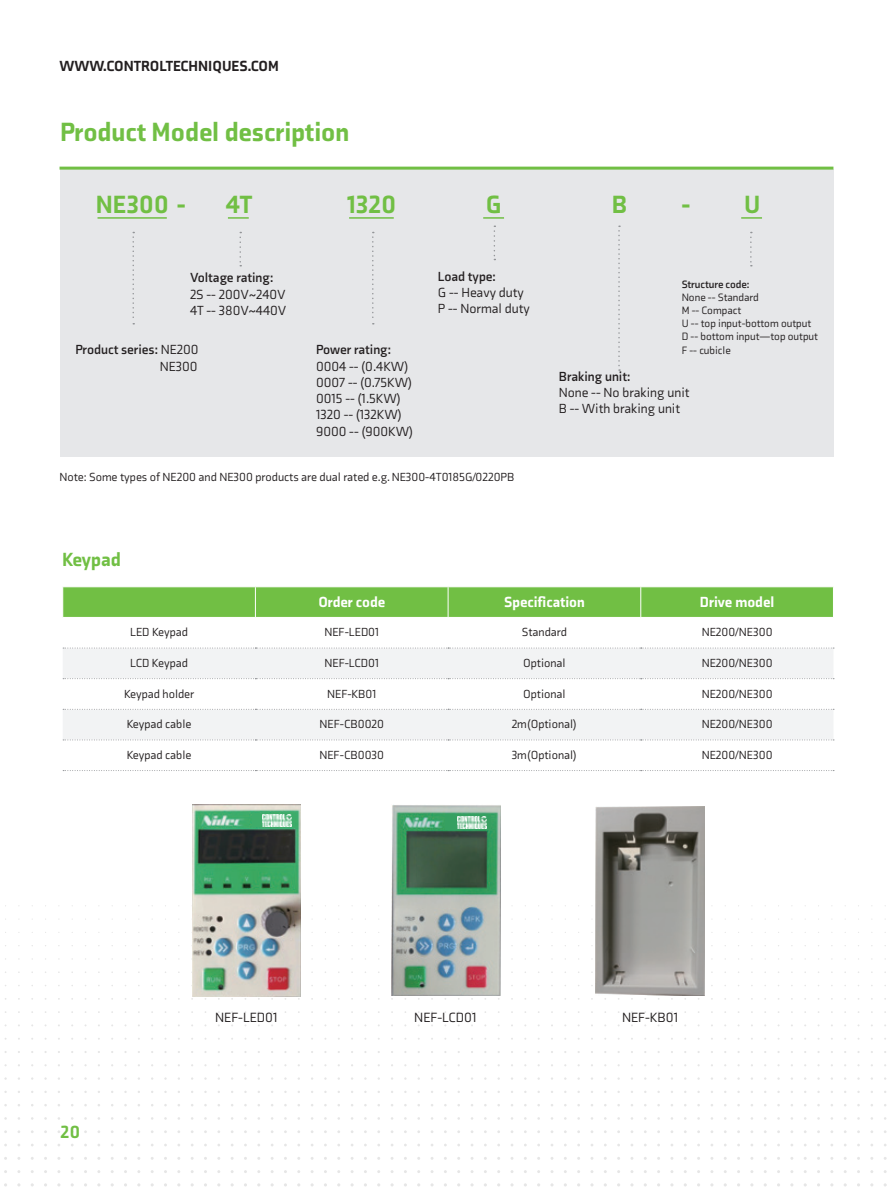
<style>
.page{position:relative;width:893px;height:1191px;background:#fff}
.page>*{position:absolute;margin:0;border:0;box-sizing:border-box;transform-origin:0 0}
._18pt{font:900 27px "Axia";color:#71bf44}
._12_BW_heading{font:900 25.5px "Axia";letter-spacing:.015em;color:#71bf44}
._11pt{font:900 19.5px "Axia";color:#71bf44}
.t1{font:900 18px "Axia";color:#71bf44}
.t2{font:900 15px "Axia";color:#fff}
.t3{font:900 15px "Axia";color:#231f20}
.t4{font:13.65px "Axia";color:#231f20}
.t5{font:13.5px "Axia";color:#231f20}
._9pt_M{font:700 13.5px "Axia";color:#231f20}
._8pt{font:12px "Axia";color:#231f20}
.t6{font:10.95px "Axia";color:#231f20}
.t7{font:700 10.95px "Axia";color:#231f20}
.s1{font-weight:400}
</style>
<div class="page">
<div style="left:60px;top:170px;width:773px;height:287px;background:#e6e7e9"></div>
<hr style="left:60px;top:167px;width:773px;height:3px;background:#71bf44">
<hr style="left:98px;top:217px;width:69px;height:2px;background:#71bf44">
<hr style="left:228px;top:217px;width:21px;height:2px;background:#71bf44">
<hr style="left:483px;top:217px;width:21px;height:2px;background:#71bf44">
<hr style="left:741px;top:217px;width:21px;height:2px;background:#71bf44">
<hr style="left:349px;top:217px;width:45px;height:2px;background:#71bf44">
<svg style="left:132px;top:232px;width:2px;height:92px"></svg>
<svg style="left:239px;top:232px;width:2px;height:34px"></svg>
<svg style="left:372px;top:232px;width:2px;height:92px"></svg>
<svg style="left:494px;top:225px;width:1px;height:35px"></svg>
<svg style="left:618px;top:225px;width:2px;height:146px"></svg>
<svg style="left:750px;top:232px;width:2px;height:34px"></svg>
<svg style="left:63px;top:587px;width:770px;height:30px;background:#72bf46"></svg>
<svg style="left:63px;top:648px;width:770px;height:91px;fill:#f2f3f4"></svg>
<hr style="left:63px;top:678px;width:192px;height:1px;background:#fff">
<hr style="left:255px;top:678px;width:193px;height:1px;background:#fff">
<hr style="left:448px;top:678px;width:193px;height:1px;background:#fff">
<hr style="left:641px;top:678px;width:192px;height:1px;background:#fff">
<hr style="left:63px;top:709px;width:192px;height:1px;background:#fff">
<hr style="left:255px;top:709px;width:193px;height:1px;background:#fff">
<hr style="left:448px;top:709px;width:193px;height:1px;background:#fff">
<hr style="left:641px;top:709px;width:192px;height:1px;background:#fff">
<svg style="left:63px;top:647px;width:191px;height:1px"></svg>
<svg style="left:63px;top:678px;width:191px;height:1px"></svg>
<svg style="left:255px;top:647px;width:192px;height:1px"></svg>
<svg style="left:255px;top:678px;width:192px;height:1px"></svg>
<svg style="left:448px;top:647px;width:192px;height:1px"></svg>
<svg style="left:448px;top:678px;width:192px;height:1px"></svg>
<svg style="left:641px;top:647px;width:191px;height:1px"></svg>
<svg style="left:641px;top:678px;width:191px;height:1px"></svg>
<svg style="left:63px;top:709px;width:191px;height:1px"></svg>
<svg style="left:255px;top:709px;width:192px;height:1px"></svg>
<svg style="left:448px;top:709px;width:192px;height:1px"></svg>
<svg style="left:641px;top:709px;width:191px;height:1px"></svg>
<svg style="left:63px;top:739px;width:191px;height:1px"></svg>
<svg style="left:255px;top:739px;width:192px;height:1px"></svg>
<svg style="left:448px;top:739px;width:192px;height:1px"></svg>
<svg style="left:641px;top:739px;width:191px;height:1px"></svg>
<svg style="left:63px;top:770px;width:191px;height:1px"></svg>
<svg style="left:255px;top:770px;width:192px;height:1px"></svg>
<svg style="left:448px;top:770px;width:192px;height:1px"></svg>
<svg style="left:641px;top:770px;width:191px;height:1px"></svg>
<hr style="left:255px;top:587px;width:1px;height:30px;background:#fff">
<hr style="left:448px;top:587px;width:1px;height:30px;background:#fff">
<hr style="left:640px;top:587px;width:1px;height:30px;background:#fff">
<img style="left:595px;top:806px;width:110px;height:189px">
<img style="left:192px;top:805px;width:109px;height:191px">
<div style="left:252px;top:813px;width:42px;height:14px;background:#3eac6a"></div>
<img style="left:263px;top:814px;width:29px;height:12px">
<img style="left:391px;top:805px;width:109px;height:190px">
<svg style="left:445px;top:814px;width:46px;height:16px"></svg>
<img style="left:457px;top:816px;width:29px;height:12px">
<p class="t3" style="left:60px;top:56px;width:221px">WWW.CONTROLTECHNIQUES.COM</p>
<p class="_18pt" style="left:60px;top:115px;width:291px">Product Model description</p>
<p class="_12_BW_heading" style="left:96px;top:189px;width:92px">NE300 -</p>
<p class="_12_BW_heading" style="left:226px;top:189px;width:28px">4T</p>
<p class="_12_BW_heading" style="left:347px;top:189px;width:50px">1320</p>
<p class="_12_BW_heading" style="left:486px;top:189px;width:17px">G</p>
<p class="_12_BW_heading" style="left:612px;top:189px;width:17px">B</p>
<p class="_12_BW_heading" style="left:681px;top:189px;width:10px">-</p>
<p class="_12_BW_heading" style="left:744px;top:189px;width:18px">U</p>
<p class="_9pt_M" style="left:190px;top:269px;width:85px">Voltage rating:</p>
<p class="t5" style="left:190px;top:286px;width:97px">2S -- 200V~240V</p>
<p class="t5" style="left:190px;top:302px;width:98px">4T -- 380V~440V</p>
<p class="_9pt_M" style="left:75px;top:341px;width:125px">Product series: <span class="s1">NE200</span></p>
<p class="t5" style="left:160px;top:358px;width:39px">NE300</p>
<p class="_9pt_M" style="left:316px;top:341px;width:76px">Power rating:</p>
<p class="t5" style="left:316px;top:358px;width:94px">0004 -- (0.4KW)</p>
<p class="t5" style="left:316px;top:374px;width:98px">0007 -- (0.75KW)</p>
<p class="t5" style="left:316px;top:391px;width:87px">0015 -- (1.5KW)</p>
<p class="t5" style="left:316px;top:407px;width:88px">1320 -- (132KW)</p>
<p class="t5" style="left:316px;top:423px;width:99px">9000 -- (900KW)</p>
<p class="_9pt_M" style="left:438px;top:268px;width:59px">Load type:</p>
<p class="t5" style="left:438px;top:284px;width:87px">G -- Heavy duty</p>
<p class="t5" style="left:438px;top:301px;width:93px">P -- Normal duty</p>
<p class="_8pt" style="left:60px;top:470px;width:456px">Note: Some types of NE200 and NE300 products are dual rated e.g. NE300-4T0185G/0220PB</p>
<p class="_11pt" style="left:62px;top:547px;width:60px">Keypad</p>
<p class="t7" style="left:682px;top:278px;width:69px">Structure code:</p>
<p class="t6" style="left:682px;top:291px;width:79px">None -- Standard</p>
<p class="t6" style="left:682px;top:304px;width:61px">M -- Compact</p>
<p class="t6" style="left:682px;top:317px;width:131px">U -- top input-bottom output</p>
<p class="t6" style="left:682px;top:330px;width:138px">D -- bottom input—top output</p>
<p class="t6" style="left:682px;top:343px;width:51px">F -- cubicle</p>
<p class="_9pt_M" style="left:559px;top:368px;width:73px">Braking unit:</p>
<p class="t5" style="left:559px;top:384px;width:132px">None -- No braking unit</p>
<p class="t5" style="left:559px;top:401px;width:123px">B -- With braking unit</p>
<p class="t2" style="left:318px;top:592px;width:68px">Order code</p>
<p class="t2" style="left:504px;top:592px;width:82px">Specification</p>
<p class="t2" style="left:700px;top:592px;width:76px">Drive model</p>
<p class="_8pt" style="left:130px;top:625px;width:59px">LED Keypad</p>
<p class="_8pt" style="left:324px;top:625px;width:56px">NEF-LED01</p>
<p class="_8pt" style="left:522px;top:625px;width:46px">Standard</p>
<p class="_8pt" style="left:702px;top:625px;width:72px">NE200/NE300</p>
<p class="_8pt" style="left:130px;top:655px;width:59px">LCD Keypad</p>
<p class="_8pt" style="left:324px;top:655px;width:56px">NEF-LCD01</p>
<p class="_8pt" style="left:523px;top:655px;width:44px">Optional</p>
<p class="_8pt" style="left:702px;top:655px;width:72px">NE200/NE300</p>
<p class="_8pt" style="left:124px;top:686px;width:72px">Keypad holder</p>
<p class="_8pt" style="left:327px;top:686px;width:51px">NEF-KB01</p>
<p class="_8pt" style="left:523px;top:686px;width:44px">Optional</p>
<p class="_8pt" style="left:702px;top:686px;width:72px">NE200/NE300</p>
<p class="_8pt" style="left:127px;top:717px;width:66px">Keypad cable</p>
<p class="_8pt" style="left:319px;top:717px;width:66px">NEF-CB0020</p>
<p class="_8pt" style="left:512px;top:717px;width:67px">2m(Optional)</p>
<p class="_8pt" style="left:702px;top:717px;width:72px">NE200/NE300</p>
<p class="_8pt" style="left:127px;top:747px;width:66px">Keypad cable</p>
<p class="_8pt" style="left:319px;top:747px;width:66px">NEF-CB0030</p>
<p class="_8pt" style="left:512px;top:747px;width:67px">3m(Optional)</p>
<p class="_8pt" style="left:702px;top:747px;width:72px">NE200/NE300</p>
<h3 class="t1" style="left:60px;top:1121px;width:22px">20</h3>
<p class="t4" style="left:215px;top:1009px;width:64px">NEF-LED01</p>
<p class="t4" style="left:414px;top:1009px;width:64px">NEF-LCD01</p>
<p class="t4" style="left:622px;top:1009px;width:58px">NEF-KB01</p>
</div>
